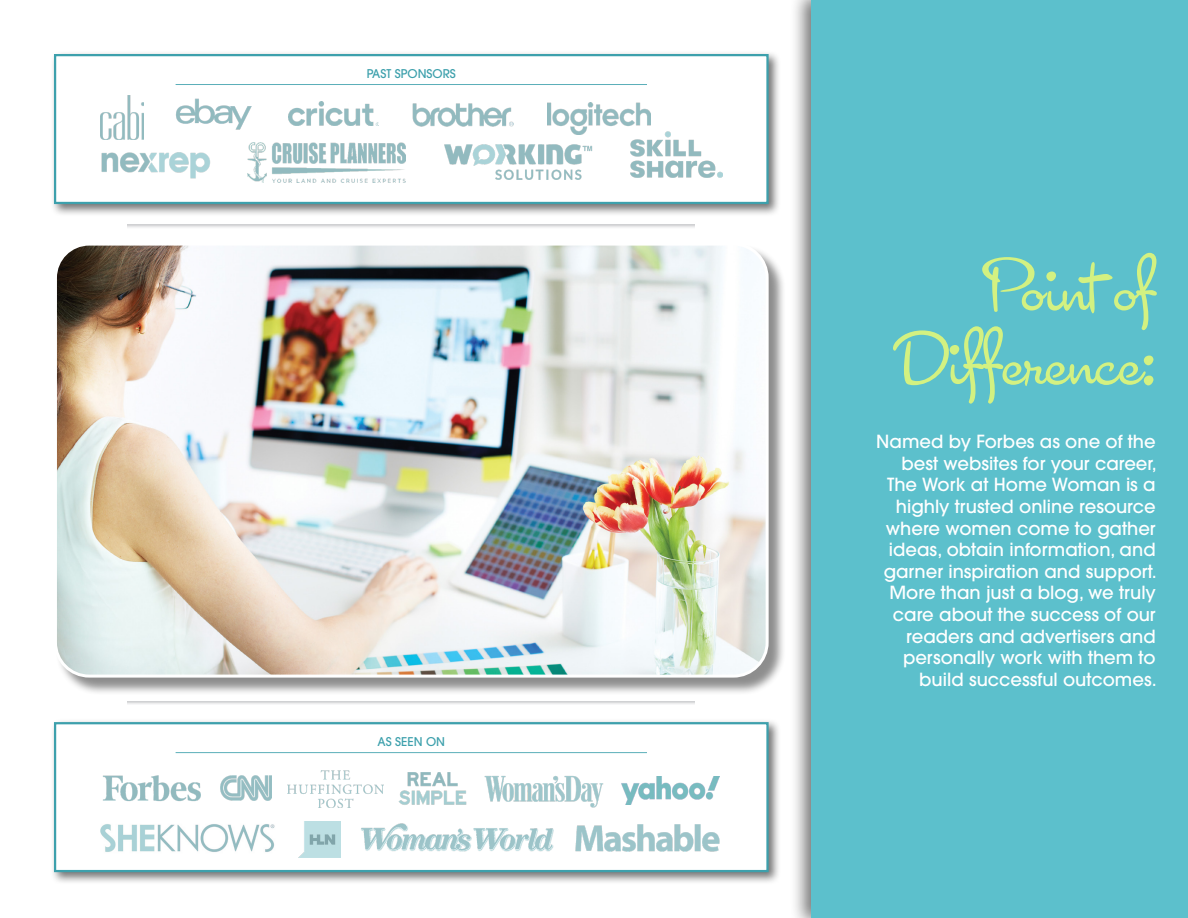
<style>
.page{position:relative;width:1188px;height:918px;background:#fff}
.page>*{position:absolute;margin:0;border:0;box-sizing:border-box;transform-origin:0 0}
.t1{font:75px/73.5px "Cocktail Script";color:#d3f181;text-align:right}
.t2{font:500 18px/21.6px "ITC Avant Garde Pro";color:#fff;text-align:right}
.t3{font:500 12px "ITC Avant Garde Pro";color:#3da0ac}
</style>
<div class="page">
<div style="left:789px;top:0;width:399px;height:918px;background:#000;opacity:.55"></div>
<div style="left:812px;top:0;width:376px;height:918px;background:#5cc0cc"></div>
<div style="left:55px;top:244px;width:731px;height:451px;background:#000;opacity:.45"></div>
<img style="left:55px;top:244px;width:712px;height:432px">
<div style="left:54px;top:243px;width:715px;height:435px;border:3px solid #fff;border-radius:34px"></div>
<div style="left:50px;top:719px;width:732px;height:166px;background:#000;opacity:.55"></div>
<div style="left:54px;top:722px;width:715px;height:150px;background:#fff;border:2px solid #3da0ac"></div>
<hr style="left:176px;top:752px;width:471px;height:1px;background:#3da0ac">
<img style="left:299px;top:822px;width:41px;height:36px">
<img style="left:101px;top:824px;width:174px;height:28px">
<img style="left:361px;top:823px;width:193px;height:29px">
<img style="left:575px;top:824px;width:145px;height:28px">
<img style="left:220px;top:776px;width:52px;height:24px">
<img style="left:102px;top:775px;width:99px;height:27px">
<img style="left:399px;top:772px;width:68px;height:33px">
<img style="left:484px;top:776px;width:120px;height:32px">
<img style="left:288px;top:770px;width:95px;height:37px">
<img style="left:621px;top:777px;width:99px;height:27px">
<div style="left:50px;top:51px;width:732px;height:166px;background:#000;opacity:.55"></div>
<div style="left:54px;top:54px;width:715px;height:150px;background:#fff;border:2px solid #3da0ac"></div>
<hr style="left:176px;top:84px;width:471px;height:1px;background:#3da0ac">
<img style="left:247px;top:142px;width:158px;height:40px">
<img style="left:412px;top:104px;width:101px;height:22px">
<img style="left:289px;top:102px;width:89px;height:24px">
<img style="left:101px;top:152px;width:109px;height:26px">
<img style="left:548px;top:103px;width:103px;height:31px">
<img style="left:631px;top:132px;width:91px;height:45px">
<img style="left:101px;top:96px;width:43px;height:43px">
<img style="left:444px;top:145px;width:149px;height:35px">
<img style="left:176px;top:98px;width:76px;height:31px">
<p class="t3" style="left:367px;top:66px;width:91px">PAST SPONSORS</p>
<p class="t3" style="left:378px;top:734px;width:69px">AS SEEN ON</p>
<p class="t1" style="left:897px;top:247px;width:260px">Point of<br>Difference:</p>
<p class="t2" style="left:876px;top:431px;width:282px">Named by Forbes as one of the best websites for your career,<br>The Work at Home Woman is a highly trusted online resource where women come to gather ideas, obtain information, and garner inspiration and support.<br>More than just a blog, we truly care about the success of our readers and advertisers and personally work with them to build successful outcomes.</p>
</div>
